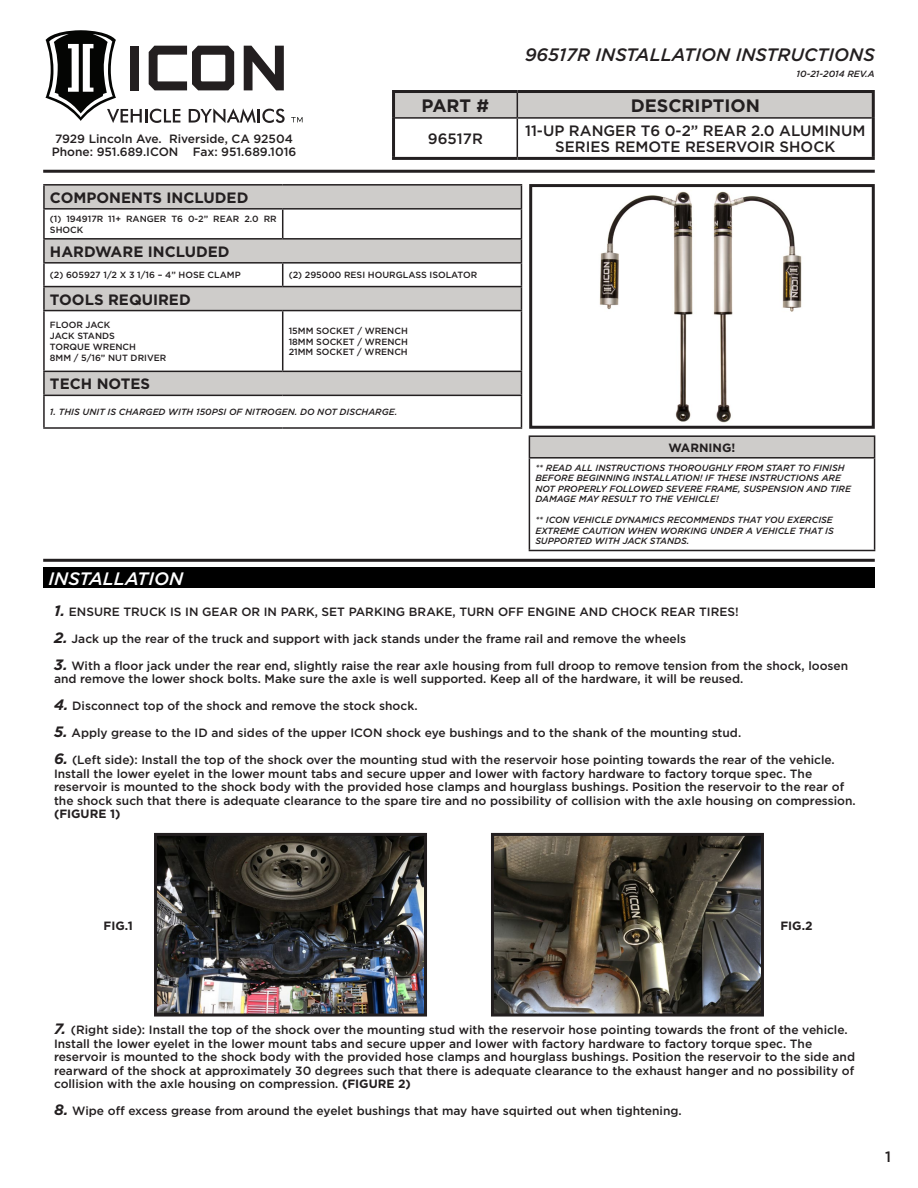
<style>
.page{position:relative;width:918px;height:1188px;background:#fff}
.page>*{position:absolute;margin:0;border:0;box-sizing:border-box;transform-origin:0 0}
.t1{font:italic 500 18px "Gotham";color:#231f20}
.t2{font:700 18px "Gotham";color:#231f20}
.t3{font:italic 500 18px "Gotham";color:#fff}
.t4{font:500 15px/16.5px "Gotham";color:#231f20;text-align:center}
.t5{font:700 15px "Gotham";color:#231f20}
.t6{font:500 12px/13.5px "Gotham";color:#231f20}
.t7{font:700 12px "Gotham";color:#231f20}
.t8{font:italic 500 9px/10.5px "Gotham";color:#231f20}
.t9{font:500 9px/10.8px "Gotham";color:#231f20}
.s1{font-weight:700;font-style:italic;font-size:15px}
.s2{font-weight:700}
</style>
<div class="page">
<svg style="left:291px;top:117px;width:12px;height:5px"></svg>
<svg style="left:45px;top:30px;width:240px;height:93px"></svg>
<hr style="left:43px;top:170px;width:832px;height:3px;background:#231f20">
<div style="left:395px;top:93px;width:477px;height:24px;background:#ceccca"></div>
<hr style="left:395px;top:117px;width:122px;height:2px;background:#231f20">
<hr style="left:517px;top:117px;width:355px;height:2px;background:#231f20">
<hr style="left:517px;top:119px;width:1px;height:38px;background:#231f20">
<hr style="left:392px;top:90px;width:125px;height:3px;background:#231f20">
<hr style="left:392px;top:93px;width:3px;height:25px;background:#231f20">
<hr style="left:517px;top:90px;width:358px;height:3px;background:#231f20">
<hr style="left:872px;top:93px;width:3px;height:25px;background:#231f20">
<hr style="left:392px;top:118px;width:3px;height:39px;background:#231f20">
<hr style="left:872px;top:118px;width:3px;height:39px;background:#231f20">
<hr style="left:392px;top:157px;width:125px;height:3px;background:#231f20">
<hr style="left:517px;top:157px;width:358px;height:3px;background:#231f20">
<div style="left:529px;top:436px;width:346px;height:22px;background:#ceccca"></div>
<hr style="left:529px;top:435px;width:346px;height:2px;background:#231f20">
<svg style="left:529px;top:437px;width:1px;height:20px"></svg>
<svg style="left:874px;top:437px;width:1px;height:20px"></svg>
<hr style="left:529px;top:457px;width:346px;height:2px;background:#231f20">
<hr style="left:529px;top:459px;width:1px;height:91px;background:#231f20">
<hr style="left:874px;top:459px;width:1px;height:91px;background:#231f20">
<hr style="left:529px;top:550px;width:346px;height:1px;background:#231f20">
<img style="left:599px;top:191px;width:203px;height:232px">
<div style="left:529px;top:184px;width:346px;height:245px;border:3px solid #231f20"></div>
<hr style="left:43px;top:559px;width:832px;height:3px;background:#231f20">
<svg style="left:45px;top:186px;width:476px;height:209px"></svg>
<hr style="left:43px;top:184px;width:240px;height:2px;background:#231f20">
<hr style="left:43px;top:186px;width:2px;height:22px;background:#231f20">
<hr style="left:283px;top:184px;width:239px;height:2px;background:#231f20">
<hr style="left:43px;top:208px;width:240px;height:2px;background:#231f20">
<hr style="left:43px;top:210px;width:2px;height:28px;background:#231f20">
<hr style="left:283px;top:208px;width:239px;height:2px;background:#231f20">
<svg style="left:282px;top:210px;width:1px;height:28px"></svg>
<hr style="left:43px;top:238px;width:240px;height:2px;background:#231f20">
<hr style="left:43px;top:240px;width:2px;height:22px;background:#231f20">
<hr style="left:283px;top:238px;width:239px;height:2px;background:#231f20">
<hr style="left:43px;top:262px;width:240px;height:2px;background:#231f20">
<hr style="left:43px;top:264px;width:2px;height:22px;background:#231f20">
<hr style="left:283px;top:262px;width:239px;height:2px;background:#231f20">
<svg style="left:282px;top:264px;width:1px;height:22px"></svg>
<hr style="left:43px;top:286px;width:240px;height:1px;background:#231f20">
<hr style="left:43px;top:287px;width:2px;height:23px;background:#231f20">
<hr style="left:283px;top:286px;width:239px;height:1px;background:#231f20">
<svg style="left:521px;top:186px;width:1px;height:124px"></svg>
<hr style="left:43px;top:310px;width:240px;height:1px;background:#231f20">
<hr style="left:43px;top:311px;width:2px;height:60px;background:#231f20">
<hr style="left:283px;top:310px;width:239px;height:1px;background:#231f20">
<hr style="left:282px;top:311px;width:1px;height:60px;background:#231f20">
<hr style="left:521px;top:311px;width:1px;height:60px;background:#231f20">
<hr style="left:43px;top:371px;width:240px;height:1px;background:#231f20">
<hr style="left:43px;top:372px;width:2px;height:23px;background:#231f20">
<hr style="left:283px;top:371px;width:239px;height:1px;background:#231f20">
<svg style="left:521px;top:372px;width:1px;height:23px"></svg>
<hr style="left:43px;top:395px;width:240px;height:1px;background:#231f20">
<hr style="left:43px;top:396px;width:2px;height:31px;background:#231f20">
<hr style="left:283px;top:395px;width:239px;height:1px;background:#231f20">
<hr style="left:521px;top:396px;width:1px;height:31px;background:#231f20">
<hr style="left:43px;top:427px;width:240px;height:2px;background:#231f20">
<hr style="left:283px;top:427px;width:239px;height:2px;background:#231f20">
<img style="left:158px;top:837px;width:265px;height:176px">
<div style="left:154px;top:833px;width:273px;height:184px;border:3px solid #231f20"></div>
<img style="left:495px;top:837px;width:265px;height:176px">
<div style="left:491px;top:833px;width:273px;height:184px;border:3px solid #231f20"></div>
<div style="left:43px;top:568px;width:832px;height:20px;background:#000"></div>
<p class="t1" style="left:525px;top:43px;width:351px">96517R INSTALLATION INSTRUCTIONS</p>
<p class="t6" style="left:55px;top:131px;width:239px">7929 Lincoln Ave. Riverside, CA 92504</p>
<p class="t6" style="left:52px;top:145px;width:246px">Phone: 951.689.ICON Fax: 951.689.1016</p>
<p class="t8" style="left:797px;top:68px;width:80px">10-21-2014 REV.A</p>
<p class="t2" style="left:422px;top:94px;width:69px">PART #</p>
<p class="t2" style="left:631px;top:94px;width:131px">DESCRIPTION</p>
<p class="t4" style="left:428px;top:130px;width:56px">96517R</p>
<p class="t4" style="left:525px;top:122px;width:342px">11-UP RANGER T6 0-2” REAR 2.0 ALUMINUM<br>SERIES REMOTE RESERVOIR SHOCK</p>
<p class="t5" style="left:50px;top:188px;width:200px">COMPONENTS INCLUDED</p>
<p class="t9" style="left:50px;top:213px;width:228px">(1) 194917R 11+ RANGER T6 0-2” REAR 2.0 RR<br>SHOCK</p>
<p class="t5" style="left:50px;top:242px;width:181px">HARDWARE INCLUDED</p>
<p class="t9" style="left:50px;top:270px;width:192px">(2) 605927 1/2 X 3 1/16 – 4” HOSE CLAMP</p>
<p class="t9" style="left:289px;top:270px;width:190px">(2) 295000 RESI HOURGLASS ISOLATOR</p>
<p class="t5" style="left:50px;top:289px;width:142px">TOOLS REQUIRED</p>
<p class="t9" style="left:50px;top:320px;width:62px">FLOOR JACK</p>
<p class="t9" style="left:50px;top:330px;width:66px">JACK STANDS</p>
<p class="t9" style="left:50px;top:341px;width:88px">TORQUE WRENCH</p>
<p class="t9" style="left:50px;top:352px;width:118px">8MM / 5/16” NUT DRIVER</p>
<p class="t9" style="left:289px;top:325px;width:121px">15MM SOCKET / WRENCH</p>
<p class="t9" style="left:289px;top:336px;width:121px">18MM SOCKET / WRENCH</p>
<p class="t9" style="left:289px;top:347px;width:121px">21MM SOCKET / WRENCH</p>
<p class="t5" style="left:50px;top:374px;width:102px">TECH NOTES</p>
<p class="t8" style="left:50px;top:407px;width:349px">1. THIS UNIT IS CHARGED WITH 150PSI OF NITROGEN. DO NOT DISCHARGE.</p>
<p class="t3" style="left:49px;top:567px;width:136px">INSTALLATION</p>
<p class="t7" style="left:669px;top:440px;width:68px">WARNING!</p>
<p class="t8" style="left:535px;top:462px;width:317px">** READ ALL INSTRUCTIONS THOROUGHLY FROM START TO FINISH BEFORE BEGINNING INSTALLATION! IF THESE INSTRUCTIONS ARE NOT PROPERLY FOLLOWED SEVERE FRAME, SUSPENSION AND TIRE DAMAGE MAY RESULT TO THE VEHICLE!</p>
<p class="t8" style="left:535px;top:515px;width:300px;text-align:justify">** ICON VEHICLE DYNAMICS RECOMMENDS THAT YOU EXERCISE EXTREME CAUTION WHEN WORKING UNDER A VEHICLE THAT IS SUPPORTED WITH JACK STANDS.</p>
<p class="t6" style="left:54px;top:605px;width:686px"><span class="s1">1.</span> ENSURE TRUCK IS IN GEAR OR IN PARK, SET PARKING BRAKE, TURN OFF ENGINE AND CHOCK REAR TIRES!</p>
<p class="t6" style="left:54px;top:632px;width:634px"><span class="s1">2.</span> Jack up the rear of the truck and support with jack stands under the frame rail and remove the wheels</p>
<p class="t6" style="left:54px;top:659px;width:796px"><span class="s1">3.</span> With a floor jack under the rear end, slightly raise the rear axle housing from full droop to remove tension from the shock, loosen and remove the lower shock bolts. Make sure the axle is well supported. Keep all of the hardware, it will be reused.</p>
<p class="t6" style="left:54px;top:699px;width:365px"><span class="s1">4.</span> Disconnect top of the shock and remove the stock shock.</p>
<p class="t6" style="left:54px;top:726px;width:689px"><span class="s1">5.</span> Apply grease to the ID and sides of the upper ICON shock eye bushings and to the shank of the mounting stud.</p>
<p class="t6" style="left:54px;top:753px;width:803px"><span class="s1">6.</span> (Left side): Install the top of the shock over the mounting stud with the reservoir hose pointing towards the rear of the vehicle.<br>Install the lower eyelet in the lower mount tabs and secure upper and lower with factory hardware to factory torque spec. The reservoir is mounted to the shock body with the provided hose clamps and hourglass bushings. Position the reservoir to the rear of the shock such that there is adequate clearance to the spare tire and no possibility of collision with the axle housing on compression. <span class="s2">(FIGURE 1)</span></p>
<p class="t7" style="left:104px;top:917px;width:31px">FIG.1</p>
<p class="t7" style="left:780px;top:917px;width:34px">FIG.2</p>
<p class="t6" style="left:54px;top:1023px;width:803px"><span class="s1">7.</span> (Right side): Install the top of the shock over the mounting stud with the reservoir hose pointing towards the front of the vehicle.<br>Install the lower eyelet in the lower mount tabs and secure upper and lower with factory hardware to factory torque spec. The reservoir is mounted to the shock body with the provided hose clamps and hourglass bushings. Position the reservoir to the side and rearward of the shock at approximately 30 degrees such that there is adequate clearance to the exhaust hanger and no possibility of collision with the axle housing on compression. <span class="s2">(FIGURE 2)</span></p>
<p class="t6" style="left:54px;top:1104px;width:629px"><span class="s1">8.</span> Wipe off excess grease from around the eyelet bushings that may have squirted out when tightening.</p>
<p class="t4" style="left:885px;top:1148px;width:7px">1</p>
</div>
